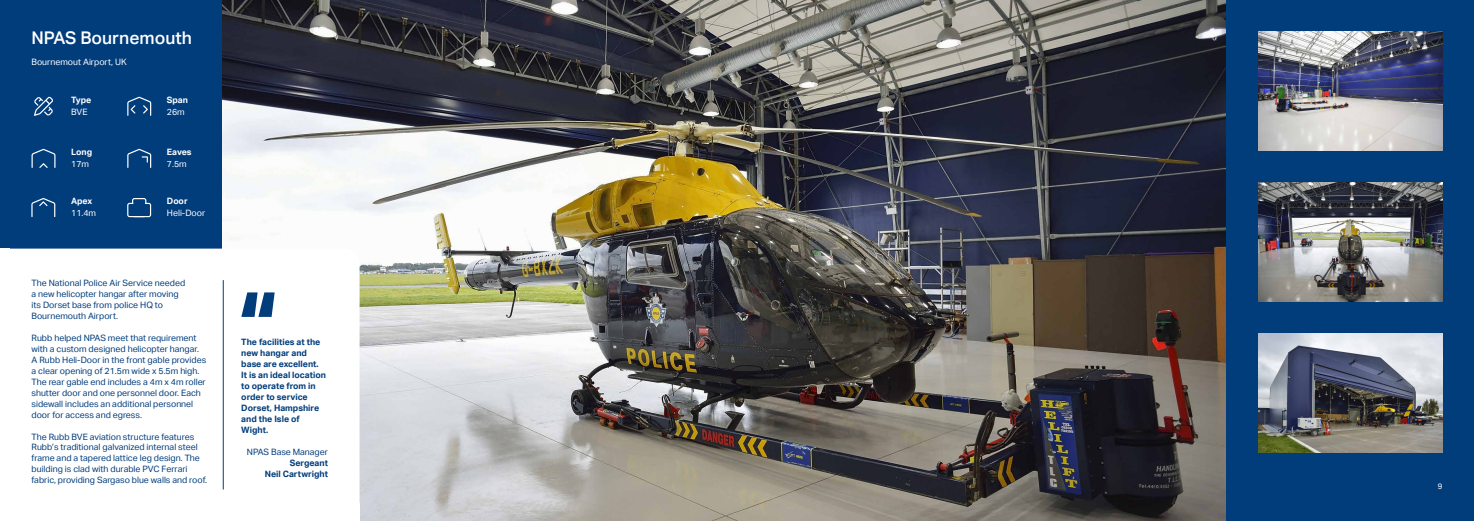
<style>
.page{position:relative;width:1474px;height:521px;background:#fff}
.page>*{position:absolute;margin:0;border:0;box-sizing:border-box;transform-origin:0 0}
.t1{font:700 96.25px "Aktiv Grotesk";color:#013c7b}
.t2{font:500 17.5px "Aktiv Grotesk";color:#fff}
.t3{font:8.75px/10.9px "Aktiv Grotesk";color:#013c7b}
.t4{font:700 8.75px/10.9px "Aktiv Grotesk";color:#013c7b}
.t5{font:8.75px "Aktiv Grotesk";color:#fff}
.t6{font:700 8.75px "Aktiv Grotesk";color:#fff}
.t7{font:7.88px "Aktiv Grotesk";color:#fff}
</style>
<div class="page">
<div style="left:0;top:0;width:223px;height:521px;background:#013c7b"></div>
<svg style="left:34px;top:97px;width:19px;height:19px"></svg>
<svg style="left:127px;top:97px;width:24px;height:19px"></svg>
<svg style="left:32px;top:149px;width:23px;height:19px"></svg>
<svg style="left:127px;top:149px;width:24px;height:19px"></svg>
<svg style="left:31px;top:198px;width:24px;height:19px"></svg>
<svg style="left:127px;top:198px;width:24px;height:19px"></svg>
<img style="left:223px;top:0;width:1003px;height:521px">
<div style="left:10px;top:249px;width:349px;height:272px;background:#fff"></div>
<div style="left:0;top:249px;width:10px;height:272px;background:#fff"></div>
<div style="left:340px;top:504px;width:19px;height:17px;background:#fff"></div>
<div style="left:1226px;top:0;width:247px;height:521px;background:#013c7b"></div>
<img style="left:1258px;top:32px;width:184px;height:119px">
<img style="left:1258px;top:333px;width:184px;height:119px">
<img style="left:1258px;top:182px;width:184px;height:120px">
<hr style="left:223px;top:280px;width:1px;height:209px;background:#013c7b">
<h2 class="t2" style="left:32px;top:28px;width:162px">NPAS Bournemouth</h2>
<p class="t5" style="left:32px;top:57px;width:97px">Bournemout Airport, UK</p>
<p class="t6" style="left:71px;top:95px;width:22px">Type</p>
<p class="t5" style="left:71px;top:107px;width:18px">BVE</p>
<p class="t6" style="left:167px;top:95px;width:23px">Span</p>
<p class="t5" style="left:167px;top:107px;width:19px">26m</p>
<p class="t6" style="left:71px;top:147px;width:23px">Long</p>
<p class="t5" style="left:71px;top:159px;width:19px">17m</p>
<p class="t6" style="left:71px;top:196px;width:23px">Apex</p>
<p class="t5" style="left:71px;top:208px;width:27px">11.4m</p>
<p class="t6" style="left:167px;top:147px;width:26px">Eaves</p>
<p class="t5" style="left:167px;top:159px;width:21px">7.5m</p>
<p class="t6" style="left:167px;top:196px;width:22px">Door</p>
<p class="t5" style="left:167px;top:208px;width:40px">Heli-Door</p>
<p class="t3" style="left:32px;top:278px;width:155px">The National Police Air Service needed a new helicopter hangar after moving its Dorset base from police HQ to<br>Bournemouth Airport.</p>
<p class="t3" style="left:32px;top:332px;width:176px">Rubb helped NPAS meet that requirement with a custom designed helicopter hangar.<br>A Rubb Heli-Door in the front gable provides a clear opening of 21.5m wide x 5.5m high.<br>The rear gable end includes a 4m x 4m roller shutter door and one personnel door. Each sidewall includes an additional personnel door for access and egress.</p>
<p class="t3" style="left:32px;top:431px;width:177px">The Rubb BVE aviation structure features Rubb’s traditional galvanized internal steel frame and a tapered lattice leg design. The building is clad with durable PVC Ferrari fabric, providing Sargaso blue walls and roof.</p>
<h1 class="t1" style="left:237px;top:272px;width:42px">“</h1>
<p class="t4" style="left:241px;top:337px;width:86px">The facilities at the new hangar and base are excellent.<br>It is an ideal location to operate from in order to service<br>Dorset, Hampshire and the Isle of<br>Wight.</p>
<p class="t3" style="left:247px;top:446px;width:83px">NPAS Base Manager</p>
<p class="t4" style="left:265px;top:457px;width:65px;text-align:right">Sergeant<br>Neil Cartwright</p>
<p class="t7" style="left:1437px;top:482px;width:6px">9</p>
</div>
